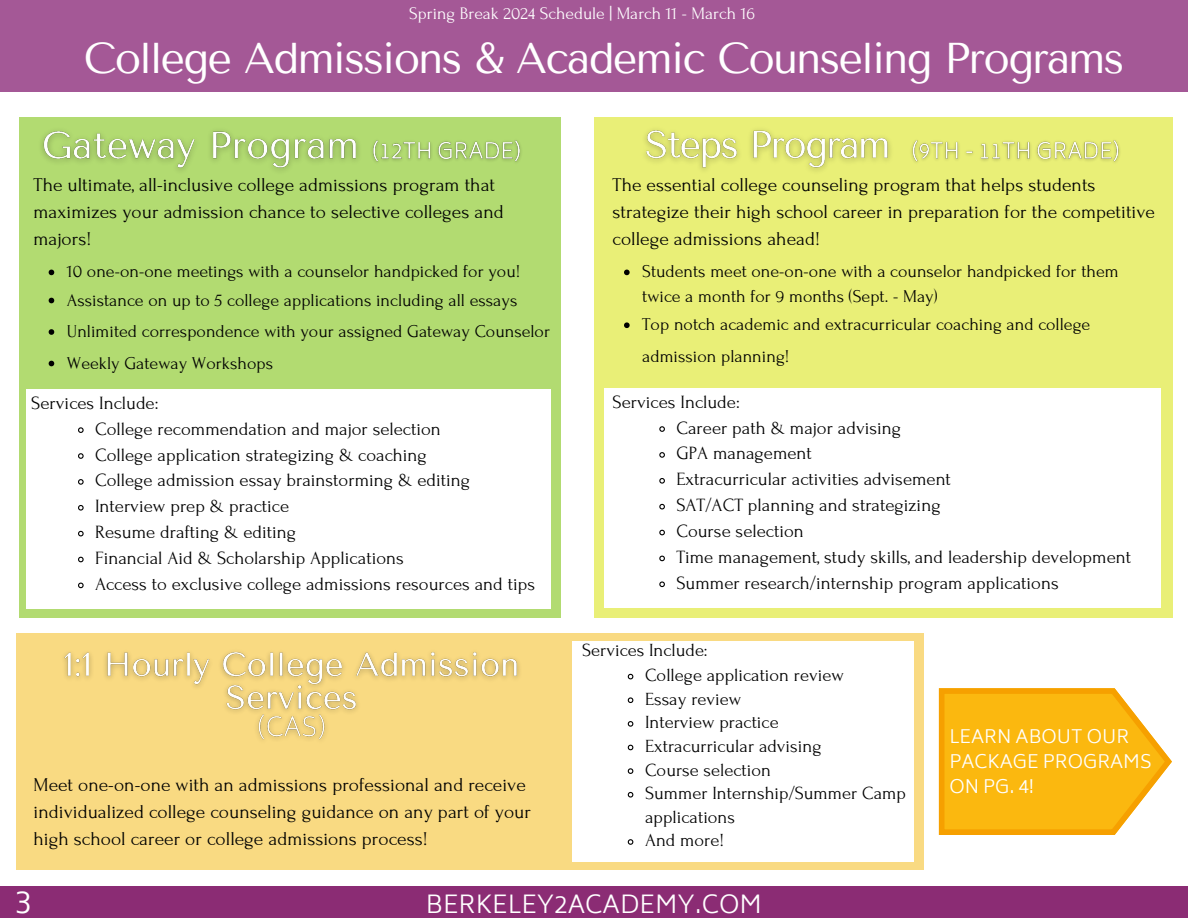
<style>
.page{position:relative;width:1188px;height:918px;background:#fff}
.page>*{position:absolute;margin:0;border:0;box-sizing:border-box;transform-origin:0 0}
.t1{font:42.9px "Tenor Sans";letter-spacing:-.04em;color:#fff}
.t2{font:300 31.5px "Biryani";color:#fff}
.t3{font:300 24.6px "Biryani";color:#fff}
.t4{font:19.5px/27px "Forum";color:#000}
.t5{font:18.75px "Forum";color:#000}
.t6{font:18.45px/23.7px "Forum";color:#000}
.t7{font:300 18.45px/24.8px "Biryani";color:#fff}
.t8{font:18px/24.8px "Forum";color:#000}
.t9{font:17.55px "Forum";color:#fff}
</style>
<div class="page">
<div style="left:0;top:886px;width:1188px;height:32px;background:#8b2c74"></div>
<div style="left:0;top:0;width:1188px;height:92px;background:#a45896"></div>
<div style="left:19px;top:117px;width:541px;height:501px;background:#b2db71"></div>
<svg style="left:49px;top:270px;width:5px;height:5px"></svg>
<svg style="left:49px;top:298px;width:5px;height:5px"></svg>
<svg style="left:49px;top:329px;width:5px;height:6px"></svg>
<svg style="left:49px;top:361px;width:5px;height:5px"></svg>
<div style="left:594px;top:117px;width:578px;height:501px;background:#e9ef77"></div>
<div style="left:604px;top:389px;width:556px;height:219px;background:#fff"></div>
<div style="left:16px;top:633px;width:907px;height:237px;background:#f9da82"></div>
<div style="left:572px;top:641px;width:341px;height:221px;background:#fff"></div>
<svg style="left:939px;top:688px;width:233px;height:147px;background:#fabe2a"></svg>
<div style="left:27px;top:389px;width:524px;height:220px;background:#fff"></div>
<img style="left:645px;top:130px;width:246px;height:41px">
<svg style="left:624px;top:270px;width:6px;height:5px"></svg>
<svg style="left:624px;top:322px;width:6px;height:6px"></svg>
<svg style="left:659px;top:426px;width:6px;height:6px"></svg>
<svg style="left:659px;top:452px;width:6px;height:6px"></svg>
<svg style="left:659px;top:478px;width:6px;height:6px"></svg>
<svg style="left:659px;top:503px;width:6px;height:7px"></svg>
<svg style="left:659px;top:529px;width:6px;height:7px"></svg>
<svg style="left:659px;top:555px;width:6px;height:7px"></svg>
<svg style="left:659px;top:581px;width:6px;height:7px"></svg>
<img style="left:41px;top:131px;width:318px;height:40px">
<svg style="left:78px;top:427px;width:6px;height:6px"></svg>
<svg style="left:78px;top:453px;width:6px;height:6px"></svg>
<svg style="left:78px;top:479px;width:6px;height:6px"></svg>
<svg style="left:78px;top:505px;width:6px;height:6px"></svg>
<svg style="left:78px;top:530px;width:6px;height:7px"></svg>
<svg style="left:78px;top:556px;width:6px;height:7px"></svg>
<svg style="left:78px;top:582px;width:6px;height:7px"></svg>
<img style="left:64px;top:651px;width:456px;height:89px">
<svg style="left:627px;top:673px;width:7px;height:7px"></svg>
<svg style="left:627px;top:697px;width:7px;height:6px"></svg>
<svg style="left:627px;top:721px;width:7px;height:6px"></svg>
<svg style="left:627px;top:744px;width:7px;height:7px"></svg>
<svg style="left:627px;top:768px;width:7px;height:6px"></svg>
<svg style="left:627px;top:791px;width:7px;height:7px"></svg>
<svg style="left:627px;top:839px;width:7px;height:6px"></svg>
<img style="left:911px;top:140px;width:209px;height:22px">
<img style="left:372px;top:140px;width:149px;height:22px">
<h4 class="t9" style="left:409px;top:4px;width:347px">Spring Break 2024 Schedule | March 11 - March 16</h4>
<h6 class="t1" style="left:84px;top:33px;width:1042px">College Admissions &amp; Academic Counseling Programs</h6>
<p class="t4" style="left:34px;top:171px;width:472px">The ultimate, all-inclusive college admissions program that maximizes your admission chance to selective colleges and majors!</p>
<p class="t8" style="left:67px;top:260px;width:455px">10 one-on-one meetings with a counselor handpicked for you!</p>
<h1 class="t8" style="left:67px;top:288px;width:452px">Assistance on up to 5 college applications including all essays</h1>
<p class="t8" style="left:67px;top:319px;width:485px">Unlimited correspondence with your assigned Gateway Counselor</p>
<p class="t8" style="left:67px;top:351px;width:208px">Weekly Gateway Workshops</p>
<p class="t5" style="left:31px;top:393px;width:129px">Services Include:</p>
<p class="t5" style="left:95px;top:419px;width:347px">College recommendation and major selection</p>
<p class="t5" style="left:95px;top:444px;width:333px">College application strategizing &amp; coaching</p>
<p class="t5" style="left:95px;top:470px;width:376px">College admission essay brainstorming &amp; editing</p>
<p class="t5" style="left:95px;top:496px;width:196px">Interview prep &amp; practice</p>
<p class="t5" style="left:95px;top:522px;width:203px">Resume drafting &amp; editing</p>
<p class="t5" style="left:95px;top:548px;width:310px">Financial Aid &amp; Scholarship Applications</p>
<h6 class="t5" style="left:95px;top:574px;width:442px">Access to exclusive college admissions resources and tips</h6>
<p class="t4" style="left:34px;top:771px;width:499px">Meet one-on-one with an admissions professional and receive individualized college counseling guidance on any part of your high school career or college admissions process!</p>
<p class="t4" style="left:613px;top:171px;width:544px">The essential college counseling program that helps students strategize their high school career in preparation for the competitive college admissions ahead!</p>
<p class="t8" style="left:642px;top:260px;width:478px">Students meet one-on-one with a counselor handpicked for them twice a month for 9 months (Sept. - May)</p>
<p class="t8" style="left:642px;top:309px;width:450px;line-height:31.5px">Top notch academic and extracurricular coaching and college admission planning!</p>
<p class="t5" style="left:613px;top:392px;width:129px">Services Include:</p>
<p class="t5" style="left:676px;top:418px;width:226px">Career path &amp; major advising</p>
<p class="t5" style="left:676px;top:443px;width:137px">GPA management</p>
<p class="t5" style="left:676px;top:469px;width:276px">Extracurricular activities advisement</p>
<p class="t5" style="left:676px;top:495px;width:266px">SAT/ACT planning and strategizing</p>
<h6 class="t5" style="left:676px;top:521px;width:129px">Course selection</h6>
<p class="t5" style="left:676px;top:547px;width:456px">Time management, study skills, and leadership development</p>
<p class="t5" style="left:676px;top:573px;width:384px">Summer research/internship program applications</p>
<p class="t6" style="left:582px;top:639px;width:127px">Services Include:</p>
<p class="t6" style="left:645px;top:664px;width:200px">College application review</p>
<p class="t6" style="left:645px;top:687px;width:98px">Essay review</p>
<p class="t6" style="left:645px;top:711px;width:135px">Interview practice</p>
<p class="t6" style="left:645px;top:735px;width:178px">Extracurricular advising</p>
<p class="t6" style="left:645px;top:758px;width:127px">Course selection</p>
<p class="t6" style="left:645px;top:782px;width:262px">Summer Internship/Summer Camp applications</p>
<p class="t6" style="left:645px;top:829px;width:80px">And more!</p>
<p class="t7" style="left:949px;top:724px;width:204px">LEARN ABOUT OUR<br>PACKAGE PROGRAMS<br>ON PG. 4!</p>
<p class="t2" style="left:14px;top:884px;width:19px">3</p>
<p class="t3" style="left:426px;top:890px;width:338px">BERKELEY2ACADEMY.COM</p>
</div>
